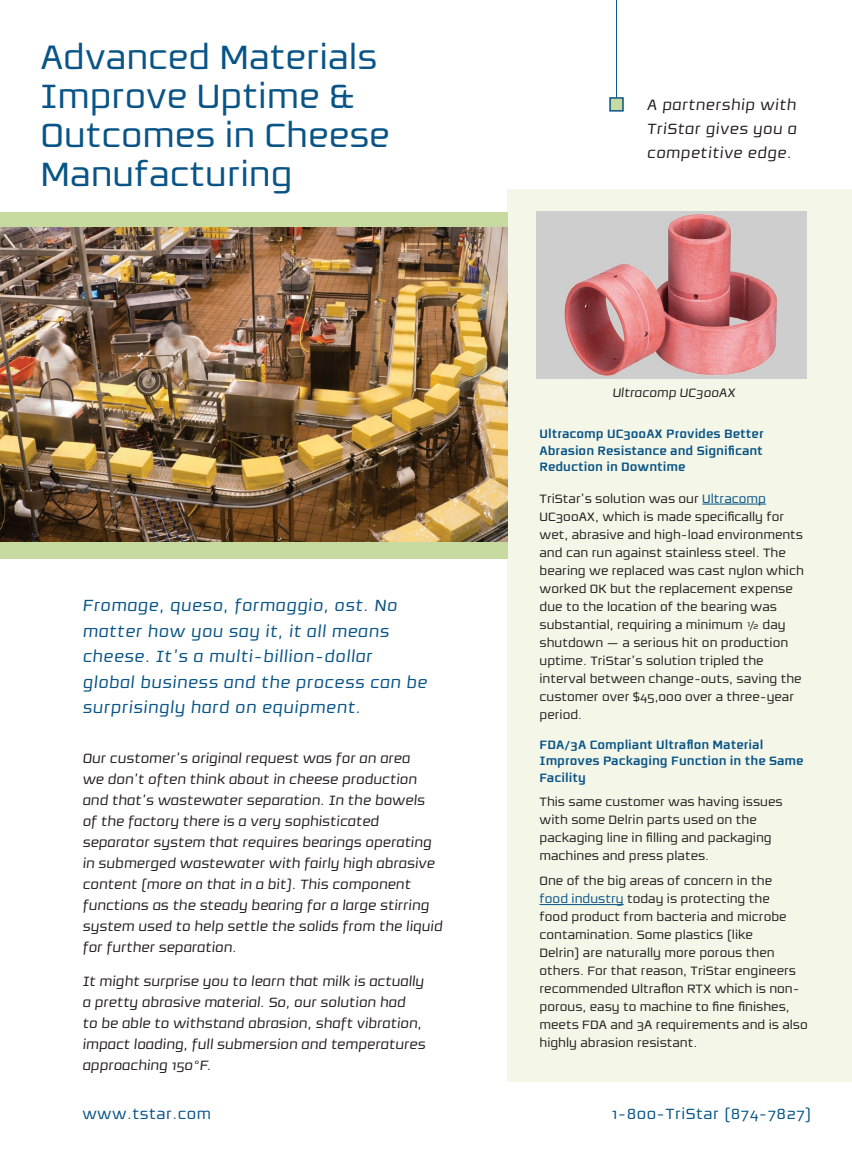
<style>
.page{position:relative;width:852px;height:1161px;background:#fff}
.page>*{position:absolute;margin:0;border:0;box-sizing:border-box;transform-origin:0 0}
.Headline{font:37.5px/39px "Resea";color:#085487}
.Headline-2{font:italic 18px/25.5px "Resea";letter-spacing:.03em;color:#085487}
.Headline-3{font:italic 16.5px/24px "Resea";letter-spacing:.03em;color:#231f20;text-align:justify}
.Headline-4{font:16.5px "Resea";letter-spacing:.03em;color:#085487}
.Body_Text{font:italic 15px/21px "Resea";color:#231f20}
.Subheadline{font:13.5px/18px "Resea";color:#231f20}
.Sidebar_Text{font:13.5px/18px "Resea";color:#231f20}
.Body_Text-2{font:700 13.5px/16.5px "Resea";color:#085487;text-align:justify}
.Subheadline-2{font:700 13.5px/16.5px "Resea";color:#085487}
.Sidebar_Text-2{font:italic 13.5px "Resea";color:#231f20}
.s1{color:#085487}
</style>
<div class="page">
<hr style="left:615px;top:0;width:1px;height:97px;background:#085487">
<div style="left:609px;top:97px;width:14px;height:15px;background:#c7daa0;border:2px solid #085487"></div>
<div style="left:507px;top:189px;width:344px;height:893px;background:#f4f6e7"></div>
<div style="left:0;top:212px;width:507px;height:346px;background:#c7daa0"></div>
<hr style="left:702px;top:504px;width:63px;height:1px;background:#085487">
<hr style="left:539px;top:904px;width:84px;height:1px;background:#085487">
<img style="left:0;top:228px;width:506px;height:313px">
<img style="left:536px;top:212px;width:270px;height:167px">
<p class="Headline" style="left:40px;top:37px;width:351px">Advanced Materials<br>Improve Uptime &amp;<br>Outcomes in Cheese<br>Manufacturing</p>
<p class="Headline-2" style="left:82px;top:592px;width:346px">Fromage, queso, formaggio, ost. No matter how you say it, it all means cheese. It’s a multi-billion-dollar global business and the process can be surprisingly hard on equipment.</p>
<p class="Body_Text" style="left:82px;top:747px;width:361px">Our customer’s original request was for an area<br>we don’t often think about in cheese production and that’s wastewater separation. In the bowels of the factory there is a very sophisticated separator system that requires bearings operating in submerged wastewater with fairly high abrasive content (more on that in a bit). This component functions as the steady bearing for a large stirring system used to help settle the solids from the liquid for further separation.</p>
<p class="Body_Text" style="left:82px;top:971px;width:344px">It might surprise you to learn that milk is actually a pretty abrasive material. So, our solution had<br>to be able to withstand abrasion, shaft vibration, impact loading, full submersion and temperatures approaching 150°F.</p>
<p class="Headline-3" style="left:646px;top:93px;width:151px">A partnership with TriStar gives you a competitive edge.</p>
<p class="Sidebar_Text-2" style="left:612px;top:385px;width:124px">Ultracomp UC300AX</p>
<p class="Body_Text-2" style="left:539px;top:426px;width:226px">Ultracomp UC300AX Provides Better Abrasion Resistance and Significant Reduction in Downtime</p>
<p class="Sidebar_Text" style="left:539px;top:489px;width:266px">TriStar’s solution was our <span class="s1">Ultracomp </span>UC300AX, which is made specifically for wet, abrasive and high-load environments and can run against stainless steel. The bearing we replaced was cast nylon which worked OK but the replacement expense due to the location of the bearing was substantial, requiring a minimum ½ day shutdown — a serious hit on production uptime. TriStar’s solution tripled the interval between change-outs, saving the customer over $45,000 over a three-year period.</p>
<p class="Subheadline-2" style="left:539px;top:736px;width:265px">FDA/3A Compliant Ultraflon Material<br>Improves Packaging Function in the Same<br>Facility</p>
<p class="Subheadline" style="left:539px;top:793px;width:244px">This same customer was having issues with some Delrin parts used on the packaging line in filling and packaging machines and press plates.</p>
<p class="Subheadline" style="left:539px;top:872px;width:269px">One of the big areas of concern in the<br><span class="s1">food industry</span> today is protecting the<br>food product from bacteria and microbe contamination. Some plastics (like<br>Delrin) are naturally more porous then others. For that reason, TriStar engineers recommended Ultraflon RTX which is non&shy;porous, easy to machine to fine finishes, meets FDA and 3A requirements and is also highly abrasion resistant.</p>
<p class="Headline-4" style="left:82px;top:1105px;width:130px">www.tstar.com</p>
<p class="Headline-4" style="left:611px;top:1105px;width:201px">1-800-TriStar (874-7827)</p>
</div>
